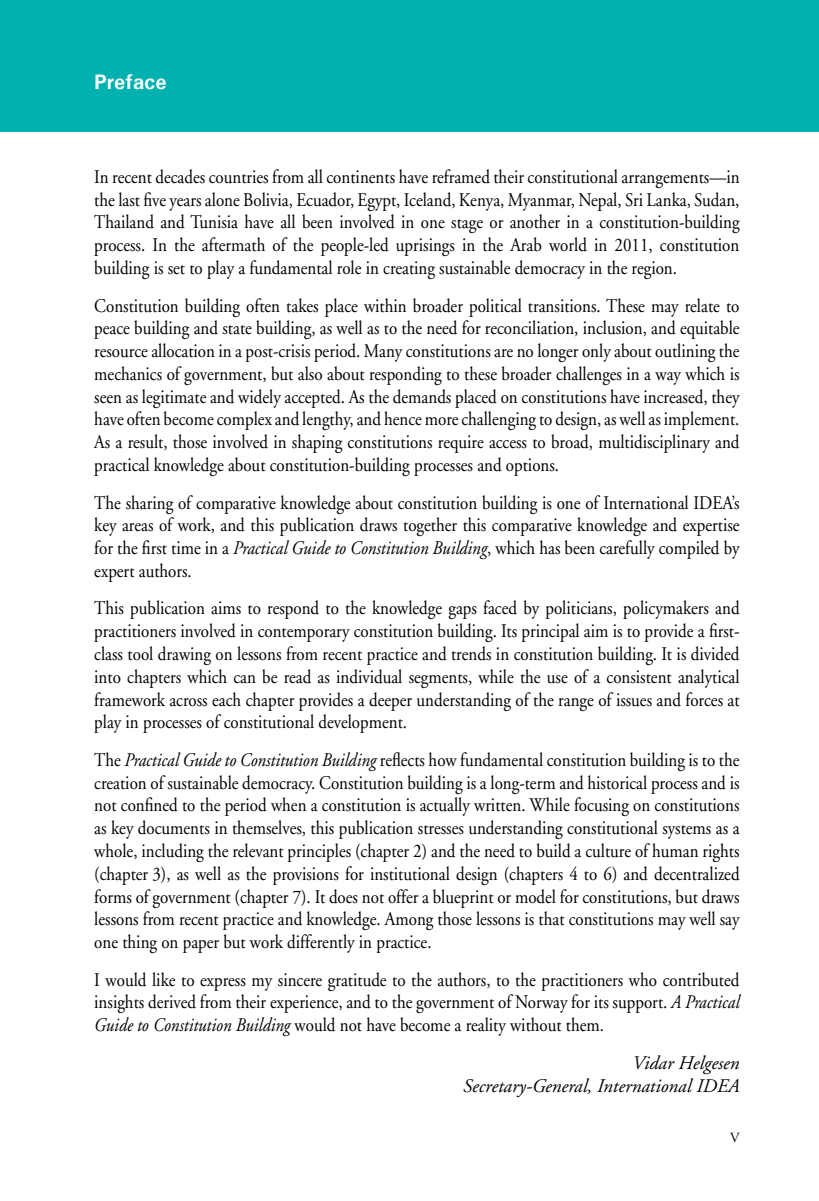
<style>
.page{position:relative;width:819px;height:1201px;background:#fff}
.page>*{position:absolute;margin:0;border:0;box-sizing:border-box;transform-origin:0 0}
.t1{font:700 21px "Univers";color:#fff}
.t2{font:19.25px/22.8px "Adobe Garamond";color:#000;text-align:justify;scale:.88 1}
.t3{font:italic 19.25px/22.8px "Adobe Garamond";color:#000;text-align:right}
.t4{font:14px "Adobe Garamond Pro";color:#000}
.s1{font-style:italic}
</style>
<div class="page">
<div style="left:0;top:0;width:819px;height:131px;background:#00b1b0"></div>
<p class="t1" style="left:94px;top:68px;width:74px">Preface</p>
<p class="t2" style="left:94px;top:166px;width:734px">In recent decades countries from all continents have reframed their constitutional arrangements—in the last five years alone Bolivia, Ecuador, Egypt, Iceland, Kenya, Myanmar, Nepal, Sri Lanka, Sudan, Thailand and Tunisia have all been involved in one stage or another in a constitution-building process. In the aftermath of the people-led uprisings in the Arab world in 2011, constitution building is set to play a fundamental role in creating sustainable democracy in the region.</p>
<p class="t2" style="left:94px;top:294px;width:734px">Constitution building often takes place within broader political transitions. These may relate to peace building and state building, as well as to the need for reconciliation, inclusion, and equitable resource allocation in a post-crisis period. Many constitutions are no longer only about outlining the mechanics of government, but also about responding to these broader challenges in a way which is seen as legitimate and widely accepted. As the demands placed on constitutions have increased, they have often become complex and lengthy, and hence more challenging to design, as well as implement.<br>As a result, those involved in shaping constitutions require access to broad, multidisciplinary and practical knowledge about constitution-building processes and options.</p>
<p class="t2" style="left:94px;top:491px;width:734px">The sharing of comparative knowledge about constitution building is one of International IDEA’s key areas of work, and this publication draws together this comparative knowledge and expertise for the first time in a <span class="s1">Practical Guide to Constitution Building</span>, which has been carefully compiled by expert authors.</p>
<p class="t2" style="left:94px;top:597px;width:734px">This publication aims to respond to the knowledge gaps faced by politicians, policymakers and practitioners involved in contemporary constitution building. Its principal aim is to provide a first&shy;class tool drawing on lessons from recent practice and trends in constitution building. It is divided into chapters which can be read as individual segments, while the use of a consistent analytical framework across each chapter provides a deeper understanding of the range of issues and forces at play in processes of constitutional development.</p>
<p class="t2" style="left:94px;top:749px;width:734px">The <span class="s1">Practical Guide to Constitution Building</span> reflects how fundamental constitution building is to the creation of sustainable democracy. Constitution building is a long-term and historical process and is not confined to the period when a constitution is actually written. While focusing on constitutions as key documents in themselves, this publication stresses understanding constitutional systems as a whole, including the relevant principles (chapter 2) and the need to build a culture of human rights (chapter 3), as well as the provisions for institutional design (chapters 4 to 6) and decentralized forms of government (chapter 7). It does not offer a blueprint or model for constitutions, but draws lessons from recent practice and knowledge. Among those lessons is that constitutions may well say one thing on paper but work differently in practice.</p>
<p class="t2" style="left:94px;top:968px;width:734px">I would like to express my sincere gratitude to the authors, to the practitioners who contributed insights derived from their experience, and to the government of Norway for its support. <span class="s1">A Practical Guide to Constitution Building</span> would not have become a reality without them.</p>
<p class="t3" style="left:463px;top:1051px;width:278px">Vidar Helgesen<br>Secretary-General, International IDEA</p>
<p class="t4" style="left:730px;top:1128px;width:11px">V</p>
</div>
